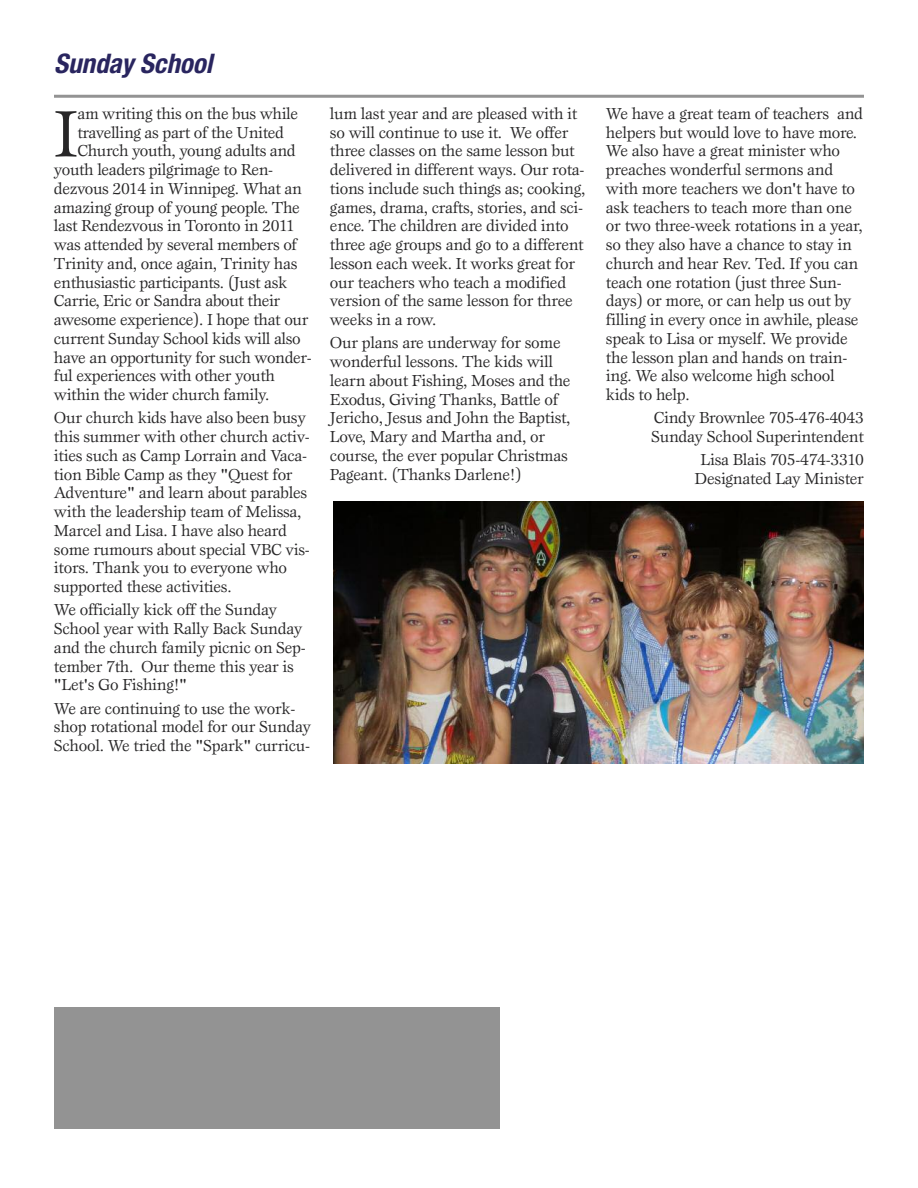
<style>
.page{position:relative;width:918px;height:1188px;background:#fff}
.page>*{position:absolute;margin:0;border:0;box-sizing:border-box;transform-origin:0 0}
.t1{font:67.8px "Esprit";color:#272627}
.t2{font:italic 700 condensed 27px "Helvetica Neue LT Std";color:#29255f}
.t3{font:16.5px/18.8px "Esprit";letter-spacing:-.015em;color:#272627}
</style>
<div class="page">
<div style="left:54px;top:1008px;width:446px;height:121px;background:#939393"></div>
<hr style="left:54px;top:95px;width:810px;height:3px;background:#939393">
<img style="left:333px;top:501px;width:531px;height:263px">
<h2 class="t2" style="left:54px;top:54px;width:160px">Sunday School</h2>
<h1 class="t1" style="left:54px;top:108px;width:25px">I</h1>
<p class="t3" style="left:77px;top:105px;width:222px">am writing this on the bus while</p>
<p class="t3" style="left:77px;top:124px;width:208px">travelling as part of the United</p>
<p class="t3" style="left:77px;top:143px;width:220px">Church youth, young adults and</p>
<p class="t3" style="left:54px;top:162px;width:221px">youth leaders pilgrimage to Ren-</p>
<p class="t3" style="left:54px;top:180px;width:249px">dezvous 2014 in Winnipeg. What an</p>
<p class="t3" style="left:54px;top:199px;width:247px">amazing group of young people. The</p>
<p class="t3" style="left:54px;top:218px;width:242px">last Rendezvous in Toronto in 2011</p>
<p class="t3" style="left:54px;top:237px;width:245px">was attended by several members of</p>
<p class="t3" style="left:54px;top:255px;width:245px">Trinity and, once again, Trinity has</p>
<p class="t3" style="left:54px;top:274px;width:235px">enthusiastic participants. (Just ask</p>
<p class="t3" style="left:54px;top:293px;width:228px">Carrie, Eric or Sandra about their</p>
<p class="t3" style="left:54px;top:312px;width:256px">awesome experience). I hope that our</p>
<p class="t3" style="left:54px;top:330px;width:248px">current Sunday School kids will also</p>
<p class="t3" style="left:54px;top:349px;width:259px">have an opportunity for such wonder-</p>
<p class="t3" style="left:54px;top:368px;width:222px">ful experiences with other youth</p>
<p class="t3" style="left:54px;top:387px;width:217px">within the wider church family.</p>
<p class="t3" style="left:54px;top:410px;width:257px">Our church kids have also been busy this summer with other church activ&shy;ities such as Camp Lorrain and Vaca&shy;tion Bible Camp as they "Quest for Adventure" and learn about parables with the leadership team of Melissa, Marcel and Lisa. I have also heard some rumours about special VBC vis&shy;itors. Thank you to everyone who supported these activities.</p>
<p class="t3" style="left:54px;top:602px;width:253px">We officially kick off the Sunday<br>School year with Rally Back Sunday and the church family picnic on Sep&shy;tember 7th. Our theme this year is "Let's Go Fishing!"</p>
<p class="t3" style="left:54px;top:700px;width:259px">We are continuing to use the work&shy;shop rotational model for our Sunday<br>School. We tried the "Spark" curricu-</p>
<p class="t3" style="left:330px;top:105px;width:257px">lum last year and are pleased with it so will continue to use it. We offer three classes on the same lesson but delivered in different ways. Our rota&shy;tions include such things as; cooking, games, drama, crafts, stories, and sci&shy;ence. The children are divided into three age groups and go to a different lesson each week. It works great for our teachers who teach a modified version of the same lesson for three weeks in a row.</p>
<p class="t3" style="left:330px;top:335px;width:242px">Our plans are underway for some wonderful lessons. The kids will learn about Fishing, Moses and the<br>Exodus, Giving Thanks, Battle of<br>Jericho, Jesus and John the Baptist,<br>Love, Mary and Martha and, or course, the ever popular Christmas<br>Pageant. (Thanks Darlene!)</p>
<p class="t3" style="left:606px;top:105px;width:259px">We have a great team of teachers and helpers but would love to have more.<br>We also have a great minister who preaches wonderful sermons and with more teachers we don't have to ask teachers to teach more than one or two three-week rotations in a year, so they also have a chance to stay in church and hear Rev. Ted. If you can teach one rotation (just three Sun&shy;days) or more, or can help us out by filling in every once in awhile, please speak to Lisa or myself. We provide the lesson plan and hands on train&shy;ing. We also welcome high school kids to help.</p>
<p class="t3" style="left:651px;top:410px;width:214px">Cindy Brownlee 705-476-4043<br>Sunday School Superintendent</p>
<p class="t3" style="left:695px;top:452px;width:171px;text-align:center">Lisa Blais 705-474-3310<br>Designated Lay Minister</p>
</div>
